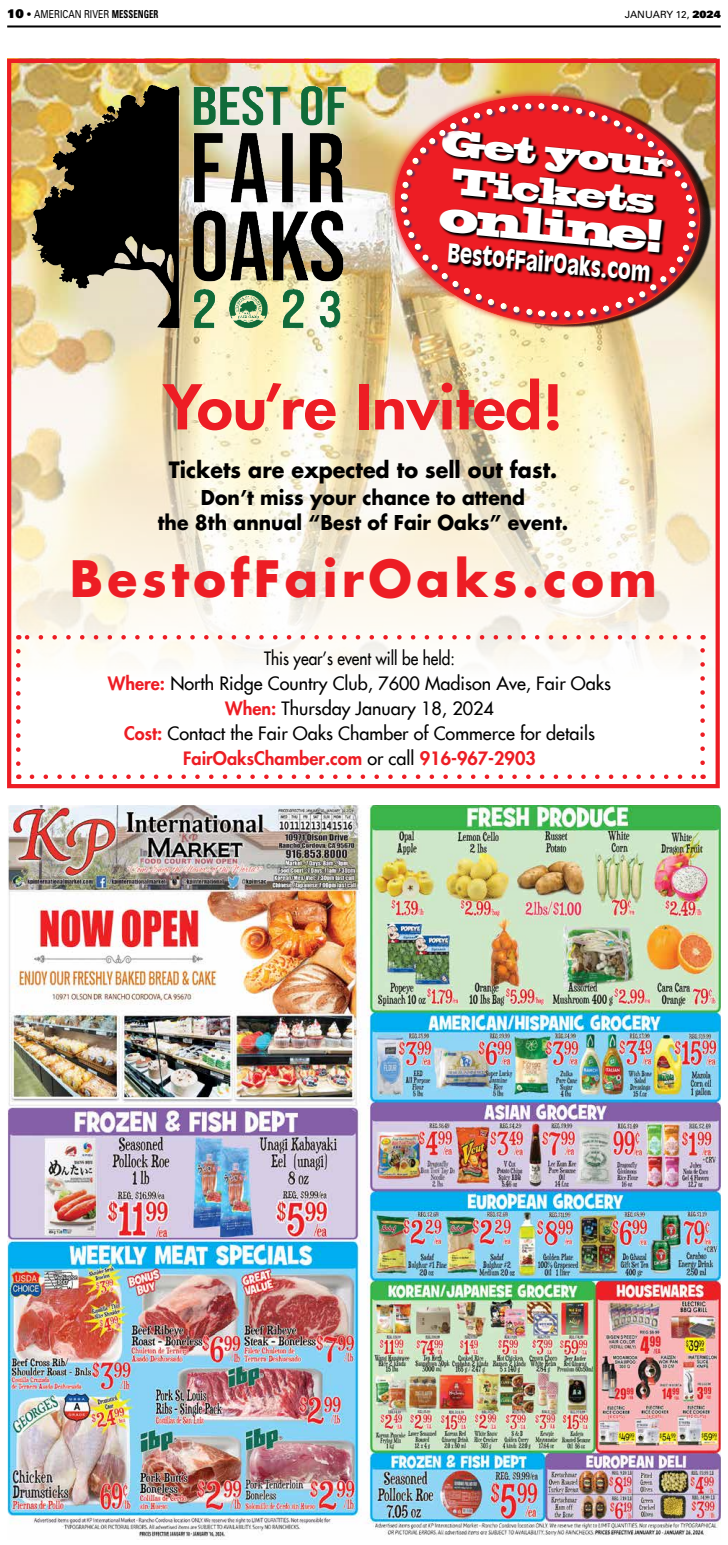
<style>
.page{position:relative;width:728px;height:1545px;background:#fff}
.page>*{position:absolute;margin:0;border:0;box-sizing:border-box;transform-origin:0 0}
.t1{font:800 60px "Futura";color:#ed1d24;scale:1.08 1}
.t2{font:700 49px "Futura";letter-spacing:.09em;color:#ed1d24}
.t3{font:43.3px "Blackoak Std";color:#fff;scale:.69 1}
.t4{font:34.5px/37.9px "Blackoak Std";color:#fff;text-align:center;scale:.69 1}
.t5{font:700 25.2px "Antique Olive";color:#fff;scale:.73 1}
.t6{font:700 22px "Futura";color:#000;scale:.94 1}
.t7{font:700 20px/25px "Futura";color:#000;text-align:center;scale:.94 1}
.t8{font:18px/25px "Futura";color:#000;text-align:center;scale:.86 1}
.t9{font:11px "Univers LT Std";color:#000;scale:.8 1}
.t10{font:10px "Univers LT Std";color:#000}
.s1{font-family:"Univers LT Std X Black";font-size:12px}
.s2{font-family:"Helvetica";font-weight:700}
.s3{font-weight:700;font-stretch:condensed}
.s4{font-family:"Univers LT Std X Black"}
.s5{font-weight:800;color:#ed1d24}
</style>
<div class="page">
<hr style="left:7px;top:25px;width:713px;height:2px;background:#000">
<img style="left:12px;top:64px;width:702px;height:715px">
<img style="left:380px;top:75px;width:334px;height:271px">
<img style="left:386px;top:83px;width:322px;height:255px">
<img style="left:392px;top:89px;width:310px;height:242px">
<svg style="left:32px;top:774px;width:663px;height:5px"></svg>
<svg style="left:25px;top:635px;width:663px;height:4px"></svg>
<svg style="left:16px;top:651px;width:5px;height:128px"></svg>
<svg style="left:700px;top:635px;width:4px;height:128px"></svg>
<div style="left:7px;top:59px;width:712px;height:729px;border:4px solid #ed1d24"></div>
<img style="left:19px;top:65px;width:341px;height:281px">
<img style="left:7px;top:806px;width:713px;height:733px">
<p class="t9" style="left:7px;top:8px;width:190px"><span class="s1">10</span> <span class="s2">•</span> AMERICAN RIVER <span class="s3">MESSENGER</span></p>
<p class="t10" style="left:624px;top:9px;width:97px">JANUARY 12, <span class="s4">2024</span></p>
<h3 class="t4" style="left:443px;top:124px;width:336px;rotate:5deg">Get your<br>Tickets</h3>
<h3 class="t3" style="left:441px;top:187px;width:328px;rotate:5deg">online!</h3>
<h3 class="t5" style="left:449px;top:237px;width:280px;rotate:5deg">BestofFairOaks.com</h3>
<h1 class="t1" style="left:163px;top:369px;width:372px">You’re Invited!</h1>
<p class="t6" style="left:169px;top:455px;width:414px">Tickets are expected to sell out fast.</p>
<p class="t7" style="left:158px;top:485px;width:438px">Don’t miss your chance to attend<br>the 8th annual “Best of Fair Oaks” event.</p>
<h2 class="t2" style="left:70px;top:546px;width:588px">BestofFairOaks.com</h2>
<p class="t8" style="left:108px;top:645px;width:586px">This year’s event will be held:<br><span class="s5">Where:</span> North Ridge Country Club, 7600 Madison Ave, Fair Oaks <span class="s5">When:</span> Thursday January 18, 2024<br><span class="s5">Cost:</span> Contact the Fair Oaks Chamber of Commerce for details <span class="s5">FairOaksChamber.com</span> or call <span class="s5">916-967-2903</span></p>
</div>
